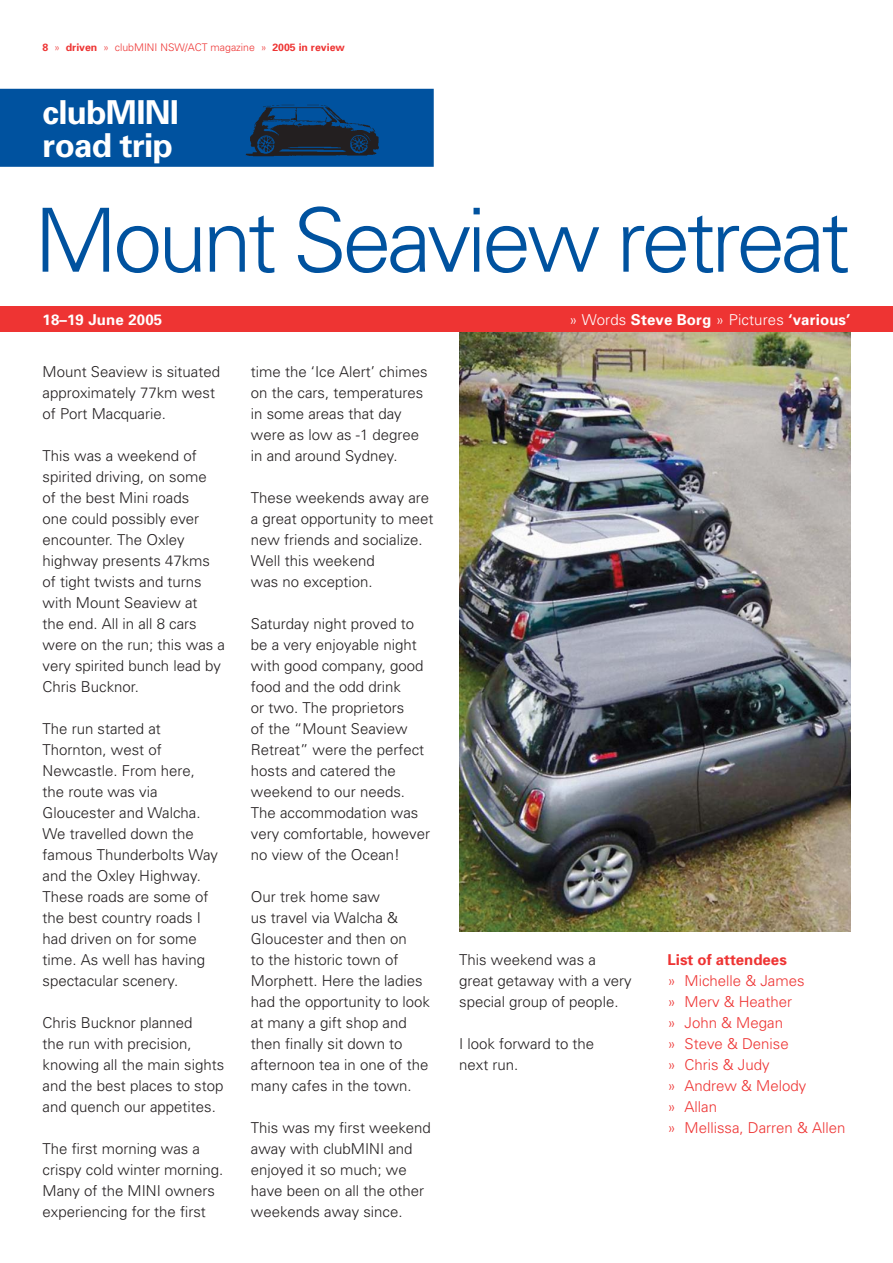
<style>
.page{position:relative;width:893px;height:1263px;background:#fff}
.page>*{position:absolute;margin:0;border:0;box-sizing:border-box;transform-origin:0 0}
.t1{font:300 88.5px "Univers";letter-spacing:-.05em;color:#00529f}
.t2{font:700 33px/33px "Univers";letter-spacing:-.02em;color:#fff}
.t3{font:300 15px/21px "Univers";color:#231f20}
.t4{font:300 15px/21px "Univers";color:#ee3433}
.t5{font:700 15px "Univers";letter-spacing:.01em;color:#fff}
.t6{font:700 15px "Univers";color:#ee3433}
.t7{font:300 10.5px "Univers";color:#ee3433}
.s1{font-weight:700}
.s2{font-weight:300}
</style>
<div class="page">
<div style="left:0;top:89px;width:434px;height:78px;background:#00529f"></div>
<img style="left:245px;top:104px;width:134px;height:52px">
<img style="left:459px;top:332px;width:391px;height:599px">
<div style="left:0;top:306px;width:893px;height:26px;background:#ee3433"></div>
<p class="t7" style="left:43px;top:43px;width:304px"><span class="s1">8</span> » <span class="s1">driven</span> » clubMINI NSW/ACT magazine » <span class="s1">2005 in review</span></p>
<h2 class="t2" style="left:43px;top:99px;width:138px">clubMINI road trip</h2>
<h1 class="t1" style="left:34px;top:208px;width:818px">Mount Seaview retreat</h1>
<p class="t5" style="left:43px;top:314px;width:121px">18–19 June 2005</p>
<p class="t5" style="left:569px;top:314px;width:283px"><span class="s2">» Words</span> Steve Borg <span class="s2">» Pictures</span> ‘various’</p>
<p class="t3" style="left:43px;top:362px;width:179px">Mount Seaview is situated approximately 77km west of Port Macquarie.</p>
<p class="t3" style="left:43px;top:446px;width:184px">This was a weekend of spirited driving, on some<br>of the best Mini roads<br>one could possibly ever encounter. The Oxley highway presents 47kms of tight twists and turns with Mount Seaview at<br>the end. All in all 8 cars were on the run; this was a very spirited bunch lead by<br>Chris Bucknor.</p>
<p class="t3" style="left:43px;top:719px;width:177px">The run started at<br>Thornton, west of<br>Newcastle. From here, the route was via<br>Gloucester and Walcha.<br>We travelled down the famous Thunderbolts Way and the Oxley Highway.<br>These roads are some of the best country roads I had driven on for some time. As well has having spectacular scenery.</p>
<p class="t3" style="left:43px;top:1013px;width:183px">Chris Bucknor planned<br>the run with precision, knowing all the main sights and the best places to stop and quench our appetites.</p>
<p class="t3" style="left:43px;top:1139px;width:182px">The first morning was a crispy cold winter morning.<br>Many of the MINI owners experiencing for the first</p>
<p class="t3" style="left:251px;top:362px;width:178px">time the ‘Ice Alert’ chimes on the cars, temperatures in some areas that day were as low as -1 degree in and around Sydney.</p>
<p class="t3" style="left:251px;top:488px;width:184px">These weekends away are a great opportunity to meet new friends and socialize.<br>Well this weekend<br>was no exception.</p>
<p class="t3" style="left:251px;top:614px;width:181px">Saturday night proved to be a very enjoyable night with good company, good food and the odd drink<br>or two. The proprietors<br>of the “Mount Seaview<br>Retreat” were the perfect hosts and catered the weekend to our needs.<br>The accommodation was very comfortable, however no view of the Ocean!</p>
<p class="t3" style="left:251px;top:887px;width:181px">Our trek home saw<br>us travel via Walcha &amp;<br>Gloucester and then on<br>to the historic town of<br>Morphett. Here the ladies had the opportunity to look at many a gift shop and then finally sit down to afternoon tea in one of the many cafes in the town.</p>
<p class="t3" style="left:251px;top:1118px;width:182px">This was my first weekend away with clubMINI and enjoyed it so much; we have been on all the other weekends away since.</p>
<p class="t3" style="left:459px;top:950px;width:174px">This weekend was a great getaway with a very special group of people.</p>
<p class="t3" style="left:459px;top:1034px;width:137px">I look forward to the next run.</p>
<p class="t6" style="left:668px;top:954px;width:121px">List of attendees</p>
<p class="t4" style="left:668px;top:971px;width:179px">» Michelle &amp; James<br>» Merv &amp; Heather<br>» John &amp; Megan<br>» Steve &amp; Denise<br>» Chris &amp; Judy<br>» Andrew &amp; Melody<br>» Allan<br>» Mellissa, Darren &amp; Allen</p>
</div>
